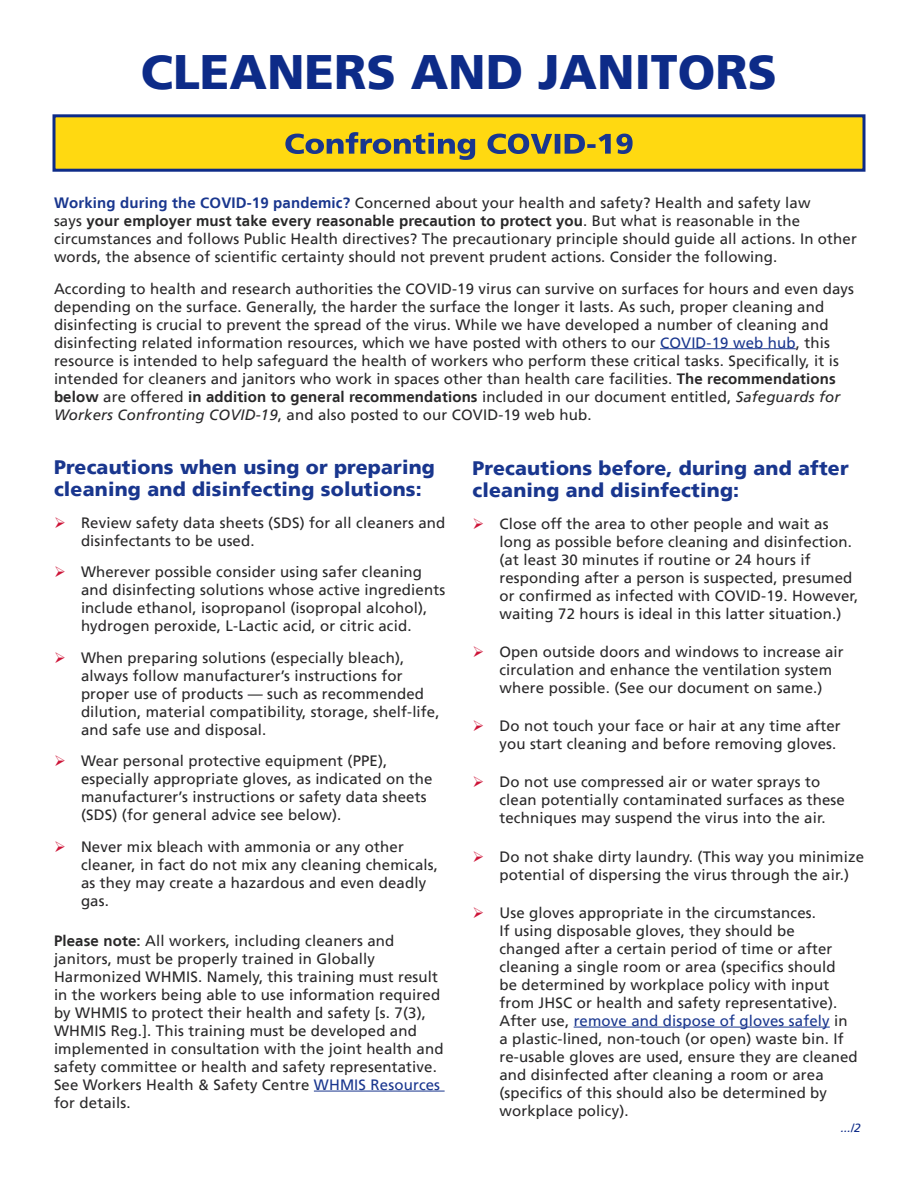
<style>
.page{position:relative;width:918px;height:1188px;background:#fff}
.page>*{position:absolute;margin:0;border:0;box-sizing:border-box;transform-origin:0 0}
.t1{font:900 48.3px "Frutiger LT";color:#0d2b88}
.t2{font:900 19.5px/22.5px "Frutiger LT";letter-spacing:.01em;color:#19368e}
.t3{font:15px/18px "Frutiger LT";letter-spacing:.01em;color:#292829}
.t4{font:italic 12px "Frutiger LT";color:#0d2b88}
.s1{font-weight:700;color:#19368e}
.s2{font-weight:700}
.s3{color:#19368e}
.s4{font-style:italic}
.s5{color:#cd1337}
</style>
<div class="page">
<div style="left:52px;top:114px;width:814px;height:58px;background:#ffd911;border:3px solid #0d2b88"></div>
<hr style="left:660px;top:348px;width:136px;height:1px;background:#19368e">
<svg style="left:285px;top:132px;width:348px;height:28px"></svg>
<hr style="left:314px;top:1091px;width:131px;height:1px;background:#19368e">
<hr style="left:574px;top:1027px;width:256px;height:1px;background:#19368e">
<h1 class="t1" style="left:141px;top:43px;width:638px">CLEANERS AND JANITORS</h1>
<p class="t3" style="left:54px;top:194px;width:804px"><span class="s1">Working during the COVID-19 pandemic?</span> Concerned about your health and safety? Health and safety law<br>says <span class="s2">your employer must take every reasonable precaution to protect you</span>. But what is reasonable in the circumstances and follows Public Health directives? The precautionary principle should guide all actions. In other words, the absence of scientific certainty should not prevent prudent actions. Consider the following.</p>
<p class="t3" style="left:54px;top:279px;width:801px">According to health and research authorities the COVID-19 virus can survive on surfaces for hours and even days depending on the surface. Generally, the harder the surface the longer it lasts. As such, proper cleaning and disinfecting is crucial to prevent the spread of the virus. While we have developed a number of cleaning and disinfecting related information resources, which we have posted with others to our <span class="s3">COVID-19 web hub</span>, this resource is intended to help safeguard the health of workers who perform these critical tasks. Specifically, it is intended for cleaners and janitors who work in spaces other than health care facilities. <span class="s2">The recommendations below</span> are offered <span class="s2">in addition to general recommendations</span> included in our document entitled, <span class="s4">Safeguards for Workers Confronting COVID-19</span>, and also posted to our COVID-19 web hub.</p>
<h2 class="t2" style="left:54px;top:456px;width:382px">Precautions when using or preparing cleaning and disinfecting solutions:</h2>
<p class="t3" style="left:81px;top:513px;width:366px;text-indent:-27px"><span class="s5">➢</span> Review safety data sheets (SDS) for all cleaners and disinfectants to be used.</p>
<p class="t3" style="left:81px;top:563px;width:366px;text-indent:-27px"><span class="s5">➢</span> Wherever possible consider using safer cleaning and disinfecting solutions whose active ingredients include ethanol, isopropanol (isopropal alcohol), hydrogen peroxide, L-Lactic acid, or citric acid.</p>
<p class="t3" style="left:81px;top:648px;width:360px;text-indent:-27px"><span class="s5">➢</span> When preparing solutions (especially bleach), always follow manufacturer’s instructions for proper use of products — such as recommended dilution, material compatibility, storage, shelf-life, and safe use and disposal.</p>
<p class="t3" style="left:81px;top:752px;width:353px;text-indent:-27px"><span class="s5">➢</span> Wear personal protective equipment (PPE), especially appropriate gloves, as indicated on the manufacturer’s instructions or safety data sheets (SDS) (for general advice see below).</p>
<p class="t3" style="left:81px;top:837px;width:359px;text-indent:-27px"><span class="s5">➢</span> Never mix bleach with ammonia or any other cleaner, in fact do not mix any cleaning chemicals, as they may create a hazardous and even deadly gas.</p>
<p class="t3" style="left:54px;top:932px;width:391px"><span class="s2">Please note:</span> All workers, including cleaners and janitors, must be properly trained in Globally Harmonized WHMIS. Namely, this training must result in the workers being able to use information required by WHMIS to protect their health and safety [s. 7(3), WHMIS Reg.]. This training must be developed and implemented in consultation with the joint health and safety committee or health and safety representative.<br>See Workers Health &amp; Safety Centre <span class="s3">WHMIS Resources </span>for details.</p>
<h2 class="t2" style="left:472px;top:457px;width:378px">Precautions before, during and after cleaning and disinfecting:</h2>
<p class="t3" style="left:500px;top:515px;width:360px;text-indent:-27px"><span class="s5">➢</span> Close off the area to other people and wait as long as possible before cleaning and disinfection. (at least 30 minutes if routine or 24 hours if responding after a person is suspected, presumed or confirmed as infected with COVID-19. However, waiting 72 hours is ideal in this latter situation.)</p>
<p class="t3" style="left:500px;top:643px;width:346px;text-indent:-27px"><span class="s5">➢</span> Open outside doors and windows to increase air circulation and enhance the ventilation system where possible. (See our document on same.)</p>
<p class="t3" style="left:472px;top:717px;width:370px;text-align:right"><span class="s5">➢</span> Do not touch your face or hair at any time after you start cleaning and before removing gloves.</p>
<p class="t3" style="left:500px;top:773px;width:347px;text-indent:-27px"><span class="s5">➢</span> Do not use compressed air or water sprays to clean potentially contaminated surfaces as these techniques may suspend the virus into the air.</p>
<p class="t3" style="left:500px;top:848px;width:366px;text-indent:-27px"><span class="s5">➢</span> Do not shake dirty laundry. (This way you minimize potential of dispersing the virus through the air.)</p>
<p class="t3" style="left:500px;top:904px;width:360px;text-indent:-27px"><span class="s5">➢</span> Use gloves appropriate in the circumstances.<br>If using disposable gloves, they should be changed after a certain period of time or after cleaning a single room or area (specifics should<br>be determined by workplace policy with input from JHSC or health and safety representative).<br>After use, <span class="s3">remove and dispose of gloves safely</span> in a plastic-lined, non-touch (or open) waste bin. If re-usable gloves are used, ensure they are cleaned and disinfected after cleaning a room or area (specifics of this should also be determined by workplace policy).</p>
<p class="t4" style="left:841px;top:1121px;width:22px">.../2</p>
</div>
